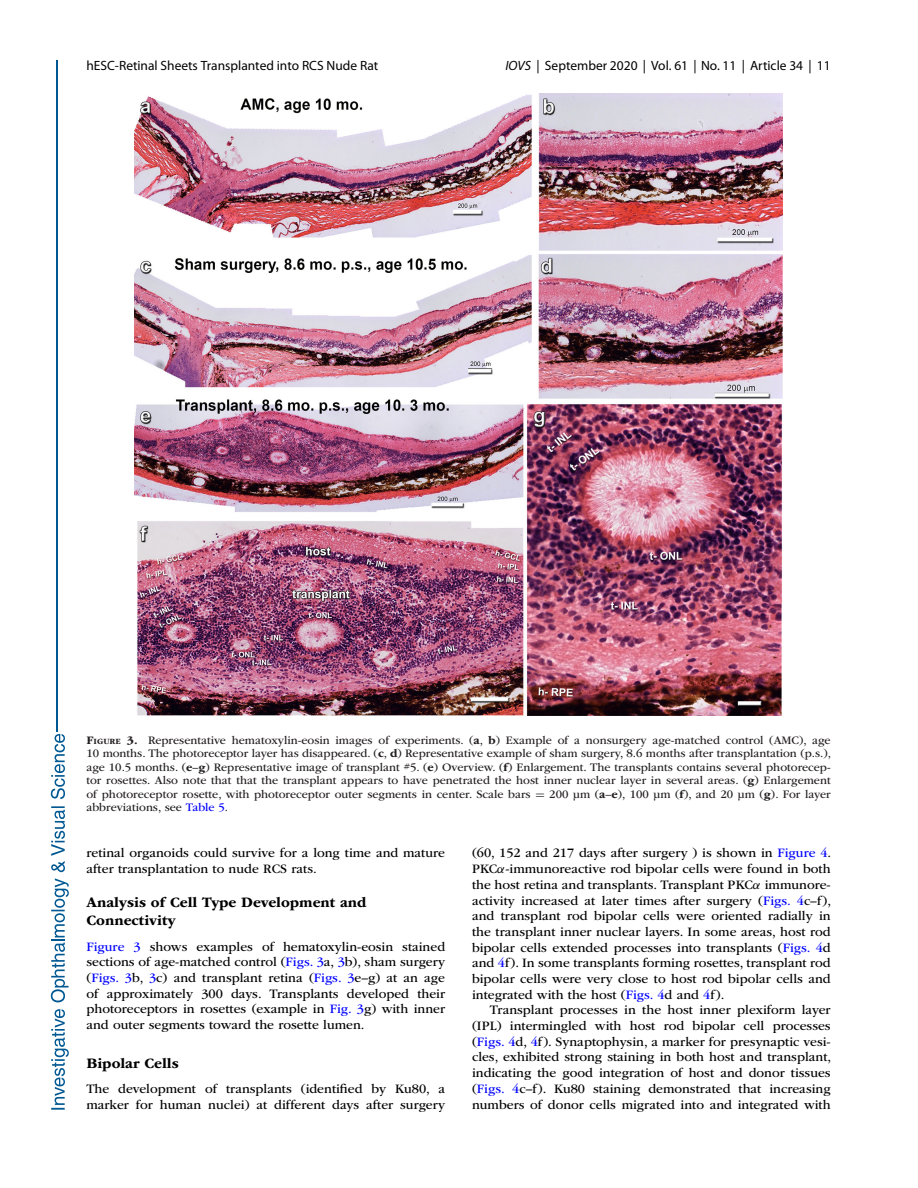
<style>
.page{position:relative;width:918px;height:1188px;background:#fff}
.page>*{position:absolute;margin:0;border:0;box-sizing:border-box;transform-origin:0 0}
.t1{font:700 15px/18px "ITC Garamond Std";color:#000}
.t2{font:13.5px/15.8px "ITC Garamond Std";color:#000;text-align:justify}
.t3{font:13.5px "Myriad Pro";color:#000}
.t4{font:12px/13.5px "ITC Garamond Std";color:#231f20;text-align:justify}
.s1{font-style:italic}
.s2{font-weight:700}
.s3{font-weight:700;font-size:8.4px}
.s4{font-family:"MTSY"}
.s5{color:#00f}
.s6{font-family:"RMTMI"}
</style>
<div class="page">
<hr style="left:57px;top:60px;width:1px;height:672px;background:#005892">
<svg style="left:51px;top:734px;width:18px;height:376px"></svg>
<img style="left:135px;top:94px;width:648px;height:622px">
<p class="t3" style="left:86px;top:57px;width:293px">hESC-Retinal Sheets Transplanted into RCS Nude Rat</p>
<p class="t3" style="left:506px;top:57px;width:327px"><span class="s1">IOVS</span> | September 2020 | Vol. 61 | No. 11 | Article 34 | 11</p>
<p class="t4" style="left:86px;top:734px;width:746px"><span class="s2">F</span><span class="s3">IGURE</span> <span class="s2">3.</span> Representative hematoxylin-eosin images of experiments. (<span class="s2">a</span>, <span class="s2">b</span>) Example of a nonsurgery age-matched control (AMC), age 10 months. The photoreceptor layer has disappeared. (<span class="s2">c</span>, <span class="s2">d</span>) Representative example of sham surgery, 8.6 months after transplantation (p.s.), age 10.5 months. (<span class="s2">e</span>–<span class="s2">g</span>) Representative image of transplant #5. (<span class="s2">e</span>) Overview. (<span class="s2">f</span>) Enlargement. The transplants contains several photorecep&shy;tor rosettes. Also note that that the transplant appears to have penetrated the host inner nuclear layer in several areas. (<span class="s2">g</span>) Enlargement of photoreceptor rosette, with photoreceptor outer segments in center. Scale bars <span class="s4">=</span> 200 μm (<span class="s2">a</span>–<span class="s2">e</span>), 100 μm (<span class="s2">f</span>), and 20 μm (<span class="s2">g</span>). For layer abbreviations, see <span class="s5">Table 5</span>.</p>
<p class="t2" style="left:86px;top:846px;width:360px">retinal organoids could survive for a long time and mature after transplantation to nude RCS rats.</p>
<p class="t1" style="left:86px;top:895px;width:281px">Analysis of Cell Type Development and<br>Connectivity</p>
<p class="t2" style="left:86px;top:940px;width:360px"><span class="s5">Figure 3</span> shows examples of hematoxylin-eosin stained sections of age-matched control (<span class="s5">Figs. 3</span>a, <span class="s5">3</span>b), sham surgery (<span class="s5">Figs. 3</span>b, <span class="s5">3</span>c) and transplant retina (<span class="s5">Figs. 3</span>e–g) at an age of approximately 300 days. Transplants developed their photoreceptors in rosettes (example in <span class="s5">Fig. 3</span>g) with inner and outer segments toward the rosette lumen.</p>
<p class="t1" style="left:86px;top:1055px;width:94px">Bipolar Cells</p>
<p class="t2" style="left:86px;top:1082px;width:360px">The development of transplants (identified by Ku80, a marker for human nuclei) at different days after surgery</p>
<p class="t2" style="left:472px;top:846px;width:361px">(60, 152 and 217 days after surgery ) is shown in <span class="s5">Figure 4</span>.<br>PKC<span class="s6">α</span>-immunoreactive rod bipolar cells were found in both the host retina and transplants. Transplant PKC<span class="s6">α</span> immunore&shy;activity increased at later times after surgery (<span class="s5">Figs. 4</span>c–f), and transplant rod bipolar cells were oriented radially in the transplant inner nuclear layers. In some areas, host rod bipolar cells extended processes into transplants (<span class="s5">Figs. 4</span>d and <span class="s5">4</span>f). In some transplants forming rosettes, transplant rod bipolar cells were very close to host rod bipolar cells and integrated with the host (<span class="s5">Figs. 4</span>d and <span class="s5">4</span>f).</p>
<p class="t2" style="left:472px;top:1003px;width:361px;text-indent:18px">Transplant processes in the host inner plexiform layer (IPL) intermingled with host rod bipolar cell processes (<span class="s5">Figs. 4</span>d, <span class="s5">4</span>f). Synaptophysin, a marker for presynaptic vesi&shy;cles, exhibited strong staining in both host and transplant, indicating the good integration of host and donor tissues (<span class="s5">Figs. 4</span>c–f). Ku80 staining demonstrated that increasing numbers of donor cells migrated into and integrated with</p>
</div>
